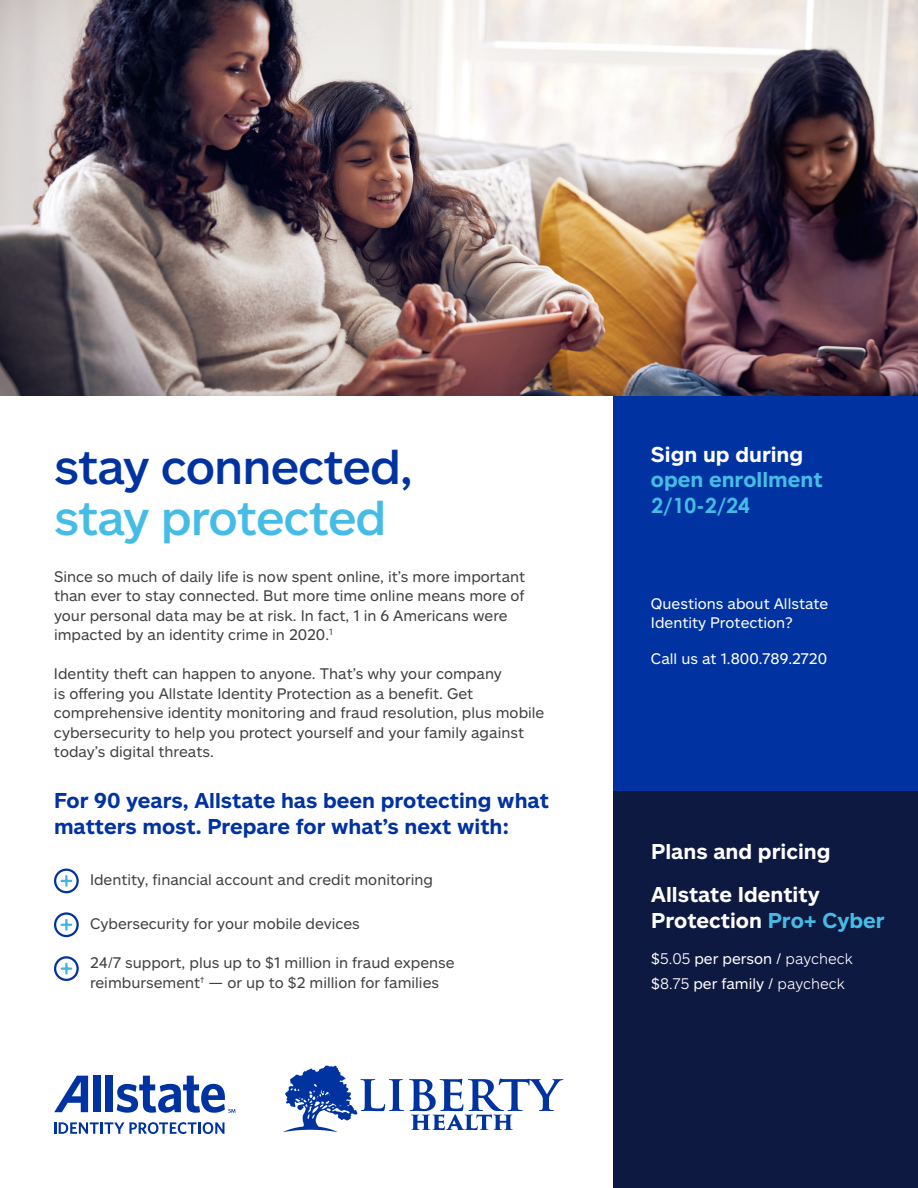
<style>
.page{position:relative;width:918px;height:1188px;background:#fff}
.page>*{position:absolute;margin:0;border:0;box-sizing:border-box;transform-origin:0 0}
.t1{font:500 48px "Allstate Sans";letter-spacing:-.02em;color:#0033a1}
.t2{font:500 48px "Allstate Sans";letter-spacing:-.02em;color:#45bce5}
.t3{font:700 21px/25.5px "Allstate Sans";color:#0033a1}
.t4{font:700 21px/43.3px "Allstate Sans";color:#fff}
.t5{font:700 21px "Allstate Sans";color:#45bce5}
.t6{font:700 21px "Century Gothic";color:#45bce5}
.t7{font:15px/19.5px "Allstate Sans";color:#414042}
.t8{font:15px/18.1px "Allstate Sans";color:#fff}
.t9{font:300 15px/25.5px "Allstate Sans";color:#fff}
.s1{color:#45bce5}
.s2{font-weight:400}
</style>
<div class="page">
<div style="left:614px;top:395px;width:304px;height:397px;background:#0033a1"></div>
<div style="left:614px;top:792px;width:304px;height:396px;background:#0e1941"></div>
<svg style="left:54px;top:1076px;width:34px;height:36px"></svg>
<div style="left:93px;top:1076px;width:7px;height:36px;background:#0033a1"></div>
<div style="left:106px;top:1076px;width:7px;height:36px;background:#0033a1"></div>
<svg style="left:54px;top:1122px;width:170px;height:12px"></svg>
<svg style="left:117px;top:1076px;width:118px;height:37px"></svg>
<svg style="left:62px;top:876px;width:9px;height:10px"></svg>
<div style="left:54px;top:869px;width:25px;height:24px;border:2px solid #0033a1;border-radius:50%"></div>
<svg style="left:62px;top:920px;width:9px;height:10px"></svg>
<div style="left:54px;top:912px;width:25px;height:25px;border:2px solid #0033a1;border-radius:50%"></div>
<svg style="left:62px;top:964px;width:9px;height:9px"></svg>
<div style="left:54px;top:956px;width:25px;height:25px;border:2px solid #0033a1;border-radius:50%"></div>
<img style="left:0;top:0;width:918px;height:395px">
<img style="left:283px;top:1065px;width:281px;height:68px">
<h1 class="t1" style="left:54px;top:436px;width:360px">stay connected,</h1>
<h1 class="t2" style="left:54px;top:487px;width:334px">stay protected</h1>
<p class="t7" style="left:54px;top:566px;width:473px">Since so much of daily life is now spent online, it’s more important than ever to stay connected. But more time online means more of your personal data may be at risk. In fact, 1 in 6 Americans were impacted by an identity crime in 2020.<sup>1</sup></p>
<p class="t7" style="left:54px;top:663px;width:492px">Identity theft can happen to anyone. That’s why your company<br>is offering you Allstate Identity Protection as a benefit. Get comprehensive identity monitoring and fraud resolution, plus mobile cybersecurity to help you protect yourself and your family against today’s digital threats.</p>
<h2 class="t3" style="left:54px;top:787px;width:496px">For 90 years, Allstate has been protecting what matters most. Prepare for what’s next with:</h2>
<p class="t7" style="left:90px;top:870px;width:345px">Identity, financial account and credit monitoring</p>
<p class="t7" style="left:90px;top:913px;width:271px">Cybersecurity for your mobile devices</p>
<p class="t7" style="left:90px;top:953px;width:366px">24/7 support, plus up to $1 million in fraud expense reimbursement<sup>†</sup> — or up to $2 million for families</p>
<h2 class="t4" style="left:651px;top:432px;width:154px">Sign up during</h2>
<h2 class="t5" style="left:651px;top:466px;width:173px">open enrollment</h2>
<h2 class="t6" style="left:651px;top:492px;width:100px">2/10-2/24</h2>
<p class="t8" style="left:651px;top:594px;width:179px">Questions about Allstate<br>Identity Protection?</p>
<p class="t8" style="left:651px;top:649px;width:178px">Call us at 1.800.789.2720</p>
<h2 class="t4" style="left:651px;top:829px;width:181px">Plans and pricing<br>Allstate Identity</h2>
<h2 class="t4" style="left:651px;top:897px;width:235px">Protection <span class="s1">Pro+ Cyber</span></h2>
<p class="t9" style="left:651px;top:945px;width:203px"><span class="s2">$</span>5.05 <span class="s2">per person /</span> paycheck <span class="s2">$</span>8.75 <span class="s2">per family /</span> paycheck</p>
</div>
